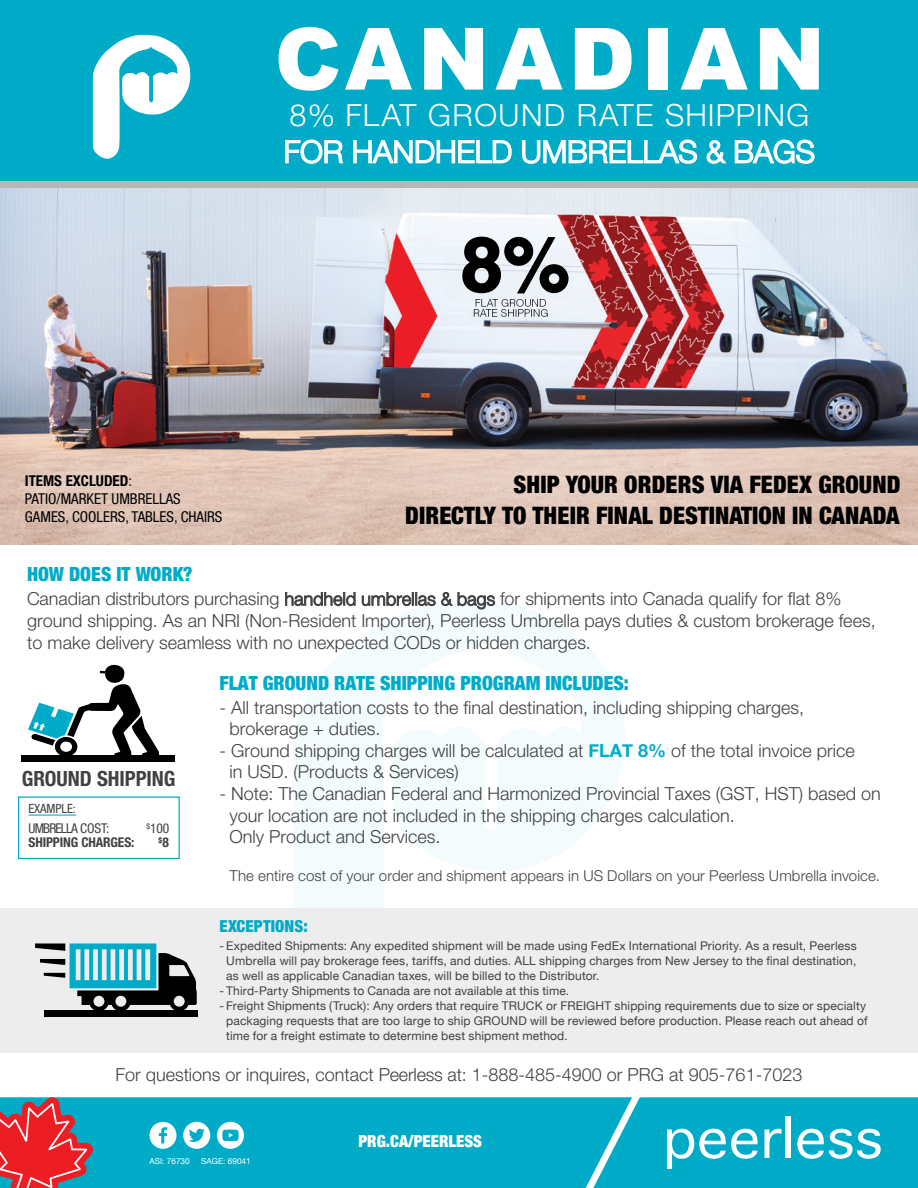
<style>
.page{position:relative;width:918px;height:1188px;background:#fff}
.page>*{position:absolute;margin:0;border:0;box-sizing:border-box;transform-origin:0 0}
.t1{font:900 86.1px "Arial";letter-spacing:.07em;color:#fff}
.t2{font:700 75.6px "Helvetica LT Std";color:#000}
.t3{font:300 30.6px/36.8px "Helvetica Neue LT Std";color:#fff}
.t4{font:900 condensed 24px/30.8px "Helvetica Neue";letter-spacing:.005em;color:#000;text-align:right}
.t5{font:700 condensed 21px "Helvetica Neue LT Std";letter-spacing:-.005em;color:#414042}
.t6{font:900 condensed 19.5px "Helvetica Neue";color:#00abc8}
.t7{font:300 18px/21.6px "Helvetica Neue LT Std";color:#414042}
.t8{font:900 condensed 16.5px "Helvetica Neue";color:#fff}
.t9{font:900 condensed 16.5px "Helvetica Neue";letter-spacing:.01em;color:#00abc8}
.t10{font:300 15px "Helvetica Neue LT Std";letter-spacing:.005em;color:#414042}
.t11{font:condensed 15px/18px "Helvetica Neue LT Std";color:#000}
.t12{font:condensed 13.5px "Helvetica Neue LT Std";letter-spacing:-.065em;color:#414042}
.t13{font:700 condensed 13.5px "Helvetica Neue LT Std";letter-spacing:-.01em;color:#414042}
.t14{font:condensed 12.75px "Helvetica Neue LT Std";letter-spacing:-.01em;color:#414042}
.t15{font:12px/15px "Helvetica Neue";letter-spacing:.01em;color:#414042;text-align:justify}
.t16{font:8.25px "Helvetica Neue";color:#fff}
.t17{font:700 condensed 7.8px "Helvetica Neue LT Std";color:#414042}
.s1{font-weight:700}
.s2{font-size:13.5px}
.s3{font-family:"Helvetica Neue";font-weight:700;color:#00abc8}
</style>
<div class="page">
<svg style="left:293px;top:600px;width:332px;height:308px;fill:#f3fbfc"></svg>
<img style="left:0;top:187px;width:918px;height:358px">
<svg style="left:0;top:180px;width:918px;height:7px;background:#9cb5b9"></svg>
<div style="left:0;top:0;width:918px;height:180px;background:#00abc8"></div>
<svg style="left:93px;top:35px;width:97px;height:124px"></svg>
<svg style="left:284px;top:139px;width:61px;height:71px"></svg>
<svg style="left:353px;top:140px;width:159px;height:24px"></svg>
<svg style="left:521px;top:139px;width:177px;height:71px"></svg>
<svg style="left:706px;top:140px;width:21px;height:24px"></svg>
<svg style="left:734px;top:139px;width:81px;height:25px"></svg>
<svg style="left:285px;top:592px;width:71px;height:14px"></svg>
<svg style="left:362px;top:592px;width:133px;height:18px"></svg>
<div style="left:0;top:908px;width:918px;height:144px;background:#ededee"></div>
<div style="left:44px;top:1010px;width:154px;height:7px;background:#000"></div>
<svg style="left:35px;top:943px;width:162px;height:67px"></svg>
<svg style="left:28px;top:664px;width:131px;height:91px"></svg>
<div style="left:22px;top:755px;width:153px;height:7px;background:#000"></div>
<div style="left:18px;top:796px;width:162px;height:63px;border:1px solid #00abc8"></div>
<hr style="left:29px;top:815px;width:47px;height:1px;background:#00abc8">
<div style="left:93px;top:1097px;width:494px;height:91px;background:#00abc8"></div>
<svg style="left:0;top:1097px;width:93px;height:91px;background:#ae5562"></svg>
<div style="left:149px;top:1122px;width:27px;height:27px;background:#fff;border-radius:50%"></div>
<svg style="left:159px;top:1127px;width:8px;height:16px"></svg>
<div style="left:183px;top:1122px;width:27px;height:27px;background:#fff;border-radius:50%"></div>
<svg style="left:189px;top:1128px;width:16px;height:14px"></svg>
<div style="left:217px;top:1122px;width:27px;height:27px;background:#fff;border-radius:50%"></div>
<svg style="left:222px;top:1130px;width:17px;height:11px"></svg>
<svg style="left:587px;top:1097px;width:331px;height:91px;background:#1db4ce"></svg>
<svg style="left:462px;top:236px;width:107px;height:58px"></svg>
<h1 class="t1" style="left:274px;top:-4px;width:552px">CANADIAN</h1>
<h3 class="t3" style="left:284px;top:96px;width:533px">8% FLAT GROUND RATE SHIPPING<br>FOR HANDHELD UMBRELLAS &amp; BAGS</h3>
<p class="t11" style="left:25px;top:471px;width:199px"><span class="s1">ITEMS EXCLUDED</span>:<br>PATIO/MARKET UMBRELLAS<br>GAMES, COOLERS, TABLES, CHAIRS</p>
<h2 class="t2" style="left:461px;top:218px;width:111px">8%</h2>
<h3 class="t4" style="left:405px;top:468px;width:497px">SHIP YOUR ORDERS VIA FEDEX GROUND<br>DIRECTLY TO THEIR FINAL DESTINATION IN CANADA</h3>
<p class="t6" style="left:27px;top:558px;width:167px">HOW DOES IT WORK?</p>
<p class="t7" style="left:27px;top:588px;width:850px">Canadian distributors purchasing handheld umbrellas &amp; bags for shipments into Canada qualify for flat 8% ground shipping. As an NRI (Non-Resident Importer), Peerless Umbrella pays duties &amp; custom brokerage fees, to make delivery seamless with no unexpected CODs or hidden charges.</p>
<p class="t5" style="left:22px;top:766px;width:155px">GROUND SHIPPING</p>
<p class="t12" style="left:29px;top:821px;width:82px">UMBRELLA COST:</p>
<p class="t13" style="left:29px;top:834px;width:107px">SHIPPING CHARGES:</p>
<p class="t14" style="left:29px;top:802px;width:49px">EXAMPLE:</p>
<p class="t12" style="left:146px;top:821px;width:24px"><sup>$</sup>100</p>
<p class="t17" style="left:159px;top:835px;width:12px">$<span class="s2">8</span></p>
<p class="t6" style="left:219px;top:667px;width:411px">FLAT GROUND RATE SHIPPING PROGRAM INCLUDES:</p>
<p class="t7" style="left:229px;top:696px;width:576px;text-indent:-10px">- All transportation costs to the final destination, including shipping charges, brokerage + duties.</p>
<p class="t7" style="left:229px;top:739px;width:627px;text-indent:-10px">- Ground shipping charges will be calculated at <span class="s3">FLAT 8%</span> of the total invoice price in USD. (Products &amp; Services)</p>
<p class="t7" style="left:229px;top:782px;width:653px;text-indent:-10px">- Note: The Canadian Federal and Harmonized Provincial Taxes (GST, HST) based on your location are not included in the shipping charges calculation.<br>Only Product and Services.</p>
<p class="t10" style="left:229px;top:866px;width:652px">The entire cost of your order and shipment appears in US Dollars on your Peerless Umbrella invoice.</p>
<p class="t9" style="left:219px;top:913px;width:90px">EXCEPTIONS:</p>
<p class="t15" style="left:226px;top:939px;width:632px;text-indent:-7px">- Expedited Shipments: Any expedited shipment will be made using FedEx International Priority. As a result, Peerless Umbrella will pay brokerage fees, tariffs, and duties. ALL shipping charges from New Jersey to the final destination, as well as applicable Canadian taxes, will be billed to the Distributor.</p>
<p class="t15" style="left:219px;top:984px;width:351px">- Third-Party Shipments to Canada are not available at this time.</p>
<p class="t15" style="left:226px;top:999px;width:643px;text-indent:-7px">- Freight Shipments (Truck): Any orders that require TRUCK or FREIGHT shipping requirements due to size or specialty packaging requests that are too large to ship GROUND will be reviewed before production. Please reach out ahead of time for a freight estimate to determine best shipment method.</p>
<p class="t7" style="left:116px;top:1064px;width:688px">For questions or inquires, contact Peerless at: 1-888-485-4900 or PRG at 905-761-7023</p>
<p class="t16" style="left:149px;top:1155px;width:42px">ASI: 76730</p>
<p class="t16" style="left:201px;top:1155px;width:51px">SAGE: 69041</p>
<p class="t8" style="left:358px;top:1128px;width:125px">PRG.CA/PEERLESS</p>
</div>
